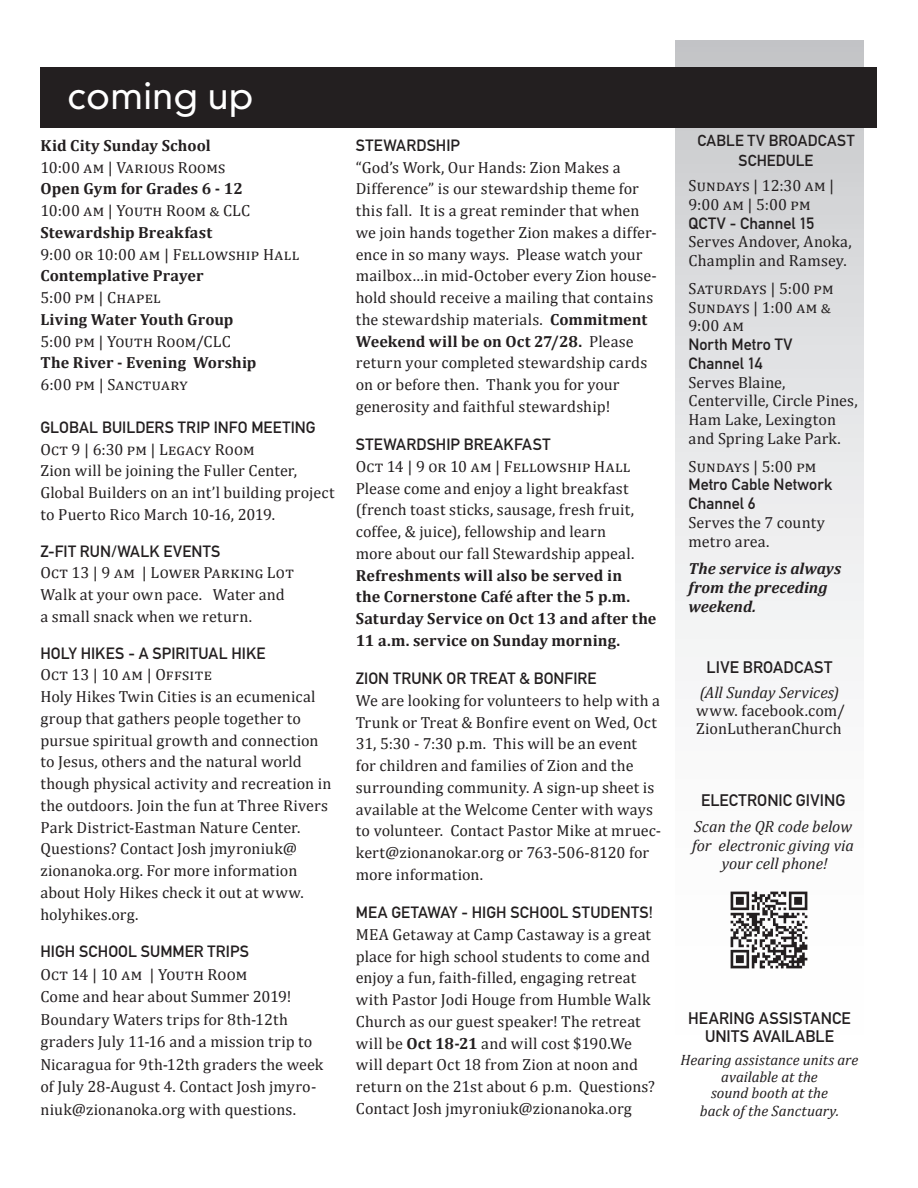
<style>
.page{position:relative;width:918px;height:1188px;background:#fff}
.page>*{position:absolute;margin:0;border:0;box-sizing:border-box;transform-origin:0 0}
.Section_Headers_-_Wh{font:300 36px "DIN Neuzeit Grotesk Std";letter-spacing:.015em;color:#fff}
.Side_Column_Header{font:16.5px/18px "DIN Mittelschrift Std";letter-spacing:.005em;color:#231f20;text-align:center}
.Body_Copy_-_General{font:16.2px/21.8px "Cambria";letter-spacing:.01em;color:#231f20}
.Section_Headers_-_Wh-2{font:16.2px/21.8px "Cambria";letter-spacing:.01em;color:#231f20}
.SubHeader_-_All_Caps{font:16.2px/22.5px "Cambria";letter-spacing:.005em;color:#231f20}
.Side_Column_Copy___P{font:16.2px/18.8px "Cambria";letter-spacing:.01em;color:#231f20}
.SubHeader_-_All_Caps-2{font:16.2px "DIN Mittelschrift Std";letter-spacing:.005em;color:#231f20}
.Dates_and_Location_L{font:16.2px/18.8px "Cambria";letter-spacing:.025em;color:#231f20}
.SubHeader_-_All_Caps-3{font:700 16.2px "Cambria";letter-spacing:.005em;color:#231f20}
.Side_Column_Copy___P-2{font:italic 16.2px "Cambria";letter-spacing:-.005em;color:#231f20}
.Body_Copy_-_Bold{font:16.2px "Cambria";letter-spacing:.035em;color:#231f20}
.Side_Column_Copy___P-3{font:italic 700 16.2px/18.8px "Cambria";letter-spacing:.005em;color:#231f20}
.Body_Copy_-_General-2{font:16.2px "DIN Mittelschrift Std";letter-spacing:.005em;color:#231f20}
.Side_Column_Copy___P-4{font:16.2px/18.8px "DIN Mittelschrift Std";color:#231f20}
.Body_Copy_-_General-3{font:16.2px "Cambria";letter-spacing:.045em;color:#231f20}
.Dates_and_Location_L-2{font:16.2px/18.8px "DIN Mittelschrift Std";color:#231f20}
.Body_Copy_-_General-4{font:16.2px "Cambria";letter-spacing:-.02em;color:#231f20}
.Body_Copy_-_General-5{font:italic 16.2px "Cambria";color:#231f20}
.Side_Column_Header-2{font:15.75px/19.5px "DIN Mittelschrift Std";letter-spacing:.01em;color:#231f20;text-align:center}
.Side_Column_Copy___P-5{font:italic 15px/16.5px "Cambria";color:#231f20;text-align:center}
.s1{font-weight:700}
.s2{font-family:"DIN Mittelschrift Std"}
.s3{font-size:15.3px}
</style>
<div class="page">
<div style="left:675px;top:40px;width:189px;height:1148px;background:linear-gradient(to bottom,#d0d2d4,#fff)"></div>
<div style="left:40px;top:68px;width:838px;height:60px;background:#231f20"></div>
<img style="left:720px;top:881px;width:97px;height:98px">
<p class="Section_Headers_-_Wh" style="left:68px;top:75px;width:188px">coming up</p>
<p class="SubHeader_-_All_Caps-3" style="left:40px;top:134px;width:172px">Kid City Sunday School</p>
<p class="SubHeader_-_All_Caps" style="left:40px;top:156px;width:186px">10:00 am | Various Rooms</p>
<p class="SubHeader_-_All_Caps-3" style="left:40px;top:177px;width:204px">Open Gym for Grades 6 - 12</p>
<p class="SubHeader_-_All_Caps" style="left:40px;top:199px;width:211px">10:00 am | Youth Room &amp; CLC</p>
<p class="SubHeader_-_All_Caps-3" style="left:40px;top:221px;width:173px">Stewardship Breakfast</p>
<p class="Body_Copy_-_Bold" style="left:40px;top:244px;width:260px">9:00 or 10:00 am | Fellowship Hall</p>
<p class="SubHeader_-_All_Caps-3" style="left:40px;top:264px;width:165px">Contemplative Prayer</p>
<p class="SubHeader_-_All_Caps" style="left:40px;top:286px;width:122px">5:00 pm | Chapel</p>
<p class="SubHeader_-_All_Caps-3" style="left:40px;top:308px;width:195px">Living Water Youth Group</p>
<p class="SubHeader_-_All_Caps" style="left:40px;top:330px;width:192px">5:00 pm | Youth Room/CLC</p>
<p class="SubHeader_-_All_Caps-3" style="left:40px;top:351px;width:218px">The River - Evening Worship</p>
<p class="Body_Copy_-_Bold" style="left:40px;top:375px;width:149px">6:00 pm | Sanctuary</p>
<p class="Body_Copy_-_General-2" style="left:40px;top:418px;width:277px">GLOBAL BUILDERS TRIP INFO MEETING</p>
<p class="Body_Copy_-_General" style="left:40px;top:438px;width:216px">Oct 9 | 6:30 pm | Legacy Room</p>
<p class="Body_Copy_-_General" style="left:40px;top:460px;width:296px">Zion will be joining the Fuller Center,<br>Global Builders on an int’l building project to Puerto Rico March 10-16, 2019.</p>
<p class="SubHeader_-_All_Caps-2" style="left:40px;top:541px;width:181px">Z-FIT RUN/WALK EVENTS</p>
<p class="Body_Copy_-_General-3" style="left:40px;top:563px;width:255px">Oct 13 | 9 am | Lower Parking Lot</p>
<p class="Body_Copy_-_General" style="left:40px;top:584px;width:246px">Walk at your own pace. Water and</p>
<p class="Body_Copy_-_General" style="left:40px;top:605px;width:213px">a small snack when we return.</p>
<p class="SubHeader_-_All_Caps-2" style="left:40px;top:643px;width:227px">HOLY HIKES - A SPIRITUAL HIKE</p>
<p class="Dates_and_Location_L" style="left:40px;top:665px;width:173px">Oct 13 | 10 am | Offsite</p>
<p class="Body_Copy_-_General" style="left:40px;top:686px;width:292px">Holy Hikes Twin Cities is an ecumenical group that gathers people together to pursue spiritual growth and connection to Jesus, others and the natural world though physical activity and recreation in the outdoors. Join the fun at Three Rivers Park District-Eastman Nature Center.<br>Questions? Contact Josh jmyroniuk@ zionanoka.org. For more information about Holy Hikes check it out at www. holyhikes.org.</p>
<p class="SubHeader_-_All_Caps-2" style="left:40px;top:942px;width:210px">HIGH SCHOOL SUMMER TRIPS</p>
<p class="Body_Copy_-_General-4" style="left:40px;top:964px;width:208px">Oct 14 | 10 am | Youth Room</p>
<p class="SubHeader_-_All_Caps" style="left:40px;top:985px;width:284px">Come and hear about Summer 2019!<br>Boundary Waters trips for 8th-12th graders July 11-16 and a mission trip to Nicaragua for 9th-12th graders the week of July 28-August 4. Contact Josh jmyro&shy;niuk@zionanoka.org with questions.</p>
<p class="SubHeader_-_All_Caps-2" style="left:356px;top:136px;width:106px">STEWARDSHIP</p>
<p class="Body_Copy_-_General" style="left:356px;top:156px;width:303px">“God’s Work, Our Hands: Zion Makes a Difference” is our stewardship theme for this fall. It is a great reminder that when we join hands together Zion makes a differ&shy;ence in so many ways. Please watch your mailbox…in mid-October every Zion house&shy;hold should receive a mailing that contains the stewardship materials. <span class="s1">Commitment Weekend will be on Oct 27/28.</span> Please return your completed stewardship cards on or before then. Thank you for your generosity and faithful stewardship!</p>
<p class="SubHeader_-_All_Caps-2" style="left:356px;top:435px;width:196px">STEWARDSHIP BREAKFAST</p>
<p class="Dates_and_Location_L" style="left:356px;top:457px;width:276px">Oct 14 | 9 or 10 am | Fellowship Hall</p>
<p class="Body_Copy_-_General" style="left:356px;top:477px;width:302px">Please come and enjoy a light breakfast (french toast sticks, sausage, fresh fruit, coffee, &amp; juice), fellowship and learn<br>more about our fall Stewardship appeal.<br><span class="s1">Refreshments will also be served in<br>the Cornerstone Café after the 5 p.m.<br>Saturday Service on Oct 13 and after the 11 a.m. service on Sunday morning.</span></p>
<p class="SubHeader_-_All_Caps-2" style="left:356px;top:669px;width:242px">ZION TRUNK OR TREAT &amp; BONFIRE</p>
<p class="Body_Copy_-_General" style="left:356px;top:690px;width:307px">We are looking for volunteers to help with a Trunk or Treat &amp; Bonfire event on Wed, Oct 31, 5:30 - 7:30 p.m. This will be an event for children and families of Zion and the surrounding community. A sign-up sheet is available at the Welcome Center with ways to volunteer. Contact Pastor Mike at mruec&shy;kert@zionanokar.org or 763-506-8120 for more information.</p>
<p class="SubHeader_-_All_Caps-2" style="left:356px;top:903px;width:298px">MEA GETAWAY - HIGH SCHOOL STUDENTS!</p>
<p class="Section_Headers_-_Wh-2" style="left:356px;top:924px;width:301px">MEA Getaway at Camp Castaway is a great place for high school students to come and enjoy a fun, faith-filled, engaging retreat with Pastor Jodi Houge from Humble Walk Church as our guest speaker! The retreat will be <span class="s1">Oct 18-21</span> and will cost $190.We will depart Oct 18 from Zion at noon and return on the 21st about 6 p.m. Questions?<br>Contact Josh jmyroniuk@zionanoka.org</p>
<p class="Side_Column_Header-2" style="left:697px;top:131px;width:159px">CABLE TV BROADCAST<br>SCHEDULE</p>
<p class="Dates_and_Location_L" style="left:688px;top:176px;width:147px">Sundays | 12:30 am |<br>9:00 am | 5:00 pm</p>
<p class="Side_Column_Copy___P" style="left:688px;top:214px;width:165px"><span class="s2">QCTV - Channel 15<br></span>Serves Andover, Anoka,<br>Champlin and Ramsey.</p>
<p class="Dates_and_Location_L" style="left:688px;top:279px;width:147px">Saturdays | 5:00 pm</p>
<p class="Dates_and_Location_L" style="left:688px;top:298px;width:144px">Sundays | 1:00 am &amp;<br>9:00 am</p>
<p class="Dates_and_Location_L-2" style="left:688px;top:335px;width:106px">North Metro TV<br>Channel 14</p>
<p class="Side_Column_Copy___P" style="left:688px;top:373px;width:171px">Serves Blaine,<br>Centerville, Circle Pines,<br>Ham Lake, Lexington and Spring Lake Park.</p>
<p class="Dates_and_Location_L" style="left:688px;top:457px;width:129px">Sundays | 5:00 pm</p>
<p class="Side_Column_Copy___P-4" style="left:688px;top:476px;width:145px">Metro Cable Network<br>Channel 6</p>
<p class="Side_Column_Copy___P" style="left:688px;top:513px;width:138px">Serves the 7 county metro area.</p>
<p class="Side_Column_Copy___P-3" style="left:688px;top:559px;width:154px">The service is always from the preceding weekend.</p>
<p class="Side_Column_Header" style="left:707px;top:659px;width:127px">LIVE BROADCAST</p>
<p class="Body_Copy_-_General-5" style="left:700px;top:681px;width:141px">(All Sunday Services)</p>
<p class="Body_Copy_-_General" style="left:696px;top:700px;width:150px">www. facebook.com/</p>
<p class="Body_Copy_-_General" style="left:696px;top:718px;width:147px">ZionLutheranChurch</p>
<p class="Side_Column_Header" style="left:701px;top:792px;width:146px">ELECTRONIC GIVING</p>
<p class="Side_Column_Copy___P-2" style="left:694px;top:815px;width:159px">Scan the QR code below</p>
<p class="Side_Column_Copy___P-2" style="left:692px;top:834px;width:164px">for electronic giving via</p>
<p class="Side_Column_Copy___P-2" style="left:722px;top:853px;width:107px">your cell phone!</p>
<p class="Side_Column_Header" style="left:688px;top:1010px;width:164px">HEARING ASSISTANCE<br>UNITS AVAILABLE</p>
<p class="Side_Column_Copy___P-5" style="left:681px;top:1051px;width:179px">Hearing assistance units are available at the</p>
<p class="Side_Column_Copy___P-5" style="left:711px;top:1084px;width:118px">sound booth at the</p>
<p class="Side_Column_Copy___P-5" style="left:700px;top:1102px;width:141px">back of the Sanctuary<span class="s3">.</span></p>
</div>
